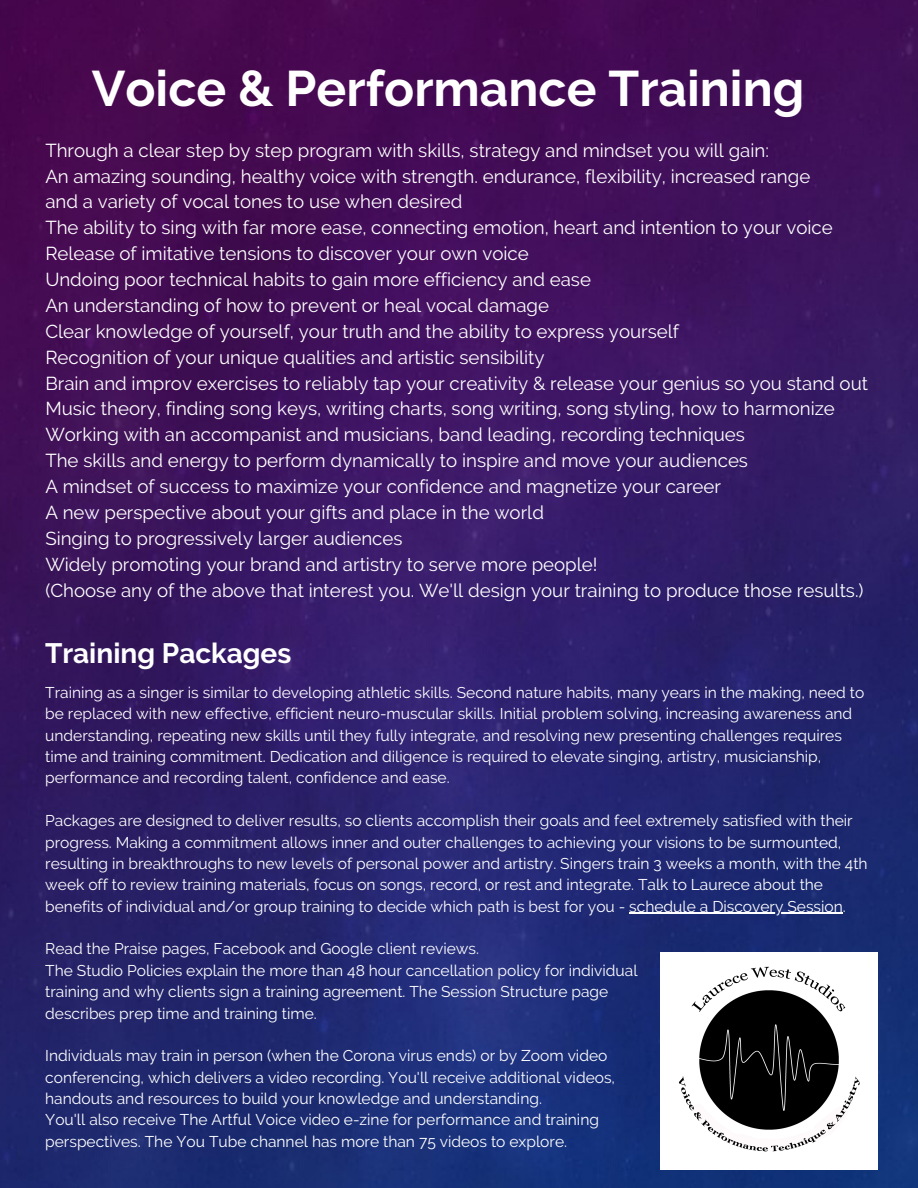
<style>
.page{position:relative;width:918px;height:1188px;background:#fff}
.page>*{position:absolute;margin:0;border:0;box-sizing:border-box;transform-origin:0 0}
.t1{font:700 49.8px "Raleway";color:#fff}
.t2{font:700 28.05px "Raleway";color:#fff}
.t3{font:18.75px/25.8px "Raleway";color:#fff}
.t4{font:15.6px/21.3px "Raleway";color:#fff}
</style>
<div class="page">
<img style="left:0;top:0;width:918px;height:1188px">
<hr style="left:629px;top:913px;width:214px;height:1px;background:#fff">
<img style="left:660px;top:952px;width:217px;height:218px">
<h1 class="t1" style="left:92px;top:59px;width:714px">Voice &amp; Performance Training</h1>
<p class="t3" style="left:45px;top:137px;width:824px">Through a clear step by step program with skills, strategy and mindset you will gain:<br>An amazing sounding, healthy voice with strength. endurance, flexibility, increased range<br>and a variety of vocal tones to use when desired<br>The ability to sing with far more ease, connecting emotion, heart and intention to your voice Release of imitative tensions to discover your own voice<br>Undoing poor technical habits to gain more efficiency and ease<br>An understanding of how to prevent or heal vocal damage<br>Clear knowledge of yourself, your truth and the ability to express yourself<br>Recognition of your unique qualities and artistic sensibility<br>Brain and improv exercises to reliably tap your creativity &amp; release your genius so you stand out Music theory, finding song keys, writing charts, song writing, song styling, how to harmonize Working with an accompanist and musicians, band leading, recording techniques<br>The skills and energy to perform dynamically to inspire and move your audiences<br>A mindset of success to maximize your confidence and magnetize your career<br>A new perspective about your gifts and place in the world<br>Singing to progressively larger audiences<br>Widely promoting your brand and artistry to serve more people!<br>(Choose any of the above that interest you. We'll design your training to produce those results.)</p>
<h2 class="t2" style="left:45px;top:636px;width:248px">Training Packages</h2>
<p class="t4" style="left:45px;top:682px;width:821px">Training as a singer is similar to developing athletic skills. Second nature habits, many years in the making, need to be replaced with new effective, efficient neuro-muscular skills. Initial problem solving, increasing awareness and understanding, repeating new skills until they fully integrate, and resolving new presenting challenges requires time and training commitment. Dedication and diligence is required to elevate singing, artistry, musicianship, performance and recording talent, confidence and ease.</p>
<p class="t4" style="left:45px;top:810px;width:824px">Packages are designed to deliver results, so clients accomplish their goals and feel extremely satisfied with their progress. Making a commitment allows inner and outer challenges to achieving your visions to be surmounted, resulting in breakthroughs to new levels of personal power and artistry. Singers train 3 weeks a month, with the 4th week off to review training materials, focus on songs, record, or rest and integrate. Talk to Laurece about the benefits of individual and/or group training to decide which path is best for you - schedule a Discovery Session.</p>
<p class="t4" style="left:45px;top:938px;width:594px">Read the Praise pages, Facebook and Google client reviews.<br>The Studio Policies explain the more than 48 hour cancellation policy for individual training and why clients sign a training agreement. The Session Structure page describes prep time and training time.</p>
<p class="t4" style="left:45px;top:1045px;width:571px">Individuals may train in person (when the Corona virus ends) or by Zoom video conferencing, which delivers a video recording. You'll receive additional videos, handouts and resources to build your knowledge and understanding.<br>You'll also receive The Artful Voice video e-zine for performance and training perspectives. The You Tube channel has more than 75 videos to explore.</p>
</div>
